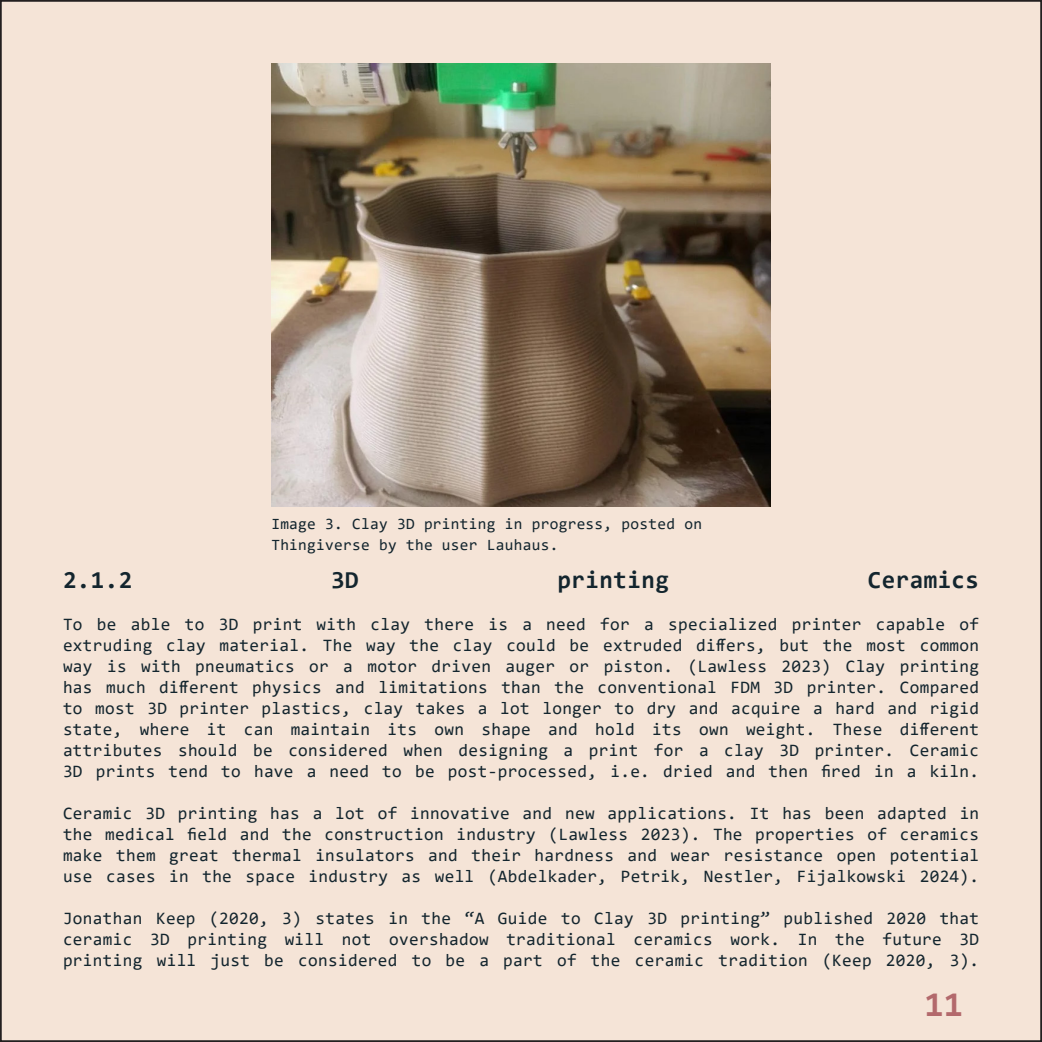
<style>
.page{position:relative;width:1042px;height:1042px;background:#fff}
.page>*{position:absolute;margin:0;border:0;box-sizing:border-box;transform-origin:0 0}
.Title_Page{font:700 35px "Consolas";color:#b3696c}
.Lower_Title{font:700 24.5px "Consolas";letter-spacing:.02em;color:#13252e}
.t1{font:17.5px/21px "Consolas";letter-spacing:.02em;color:#13252e;text-align:justify}
.Picture_Text{font:15.75px/21px "Consolas";letter-spacing:.02em;color:#13252e}
</style>
<div class="page">
<div style="left:1px;top:1px;width:1040px;height:1040px;background:#f5e4d7"></div>
<img style="left:271px;top:63px;width:499px;height:443px">
<p class="Picture_Text" style="left:271px;top:513px;width:432px">Image 3. Clay 3D printing in progress, posted on<br>Thingiverse by the user Lauhaus.</p>
<p class="Lower_Title" style="left:63px;top:564px;width:71px">2.1.2</p>
<p class="Lower_Title" style="left:331px;top:564px;width:29px">3D</p>
<p class="Lower_Title" style="left:558px;top:564px;width:113px">printing</p>
<p class="Lower_Title" style="left:868px;top:564px;width:113px">Ceramics</p>
<p class="t1" style="left:63px;top:613px;width:917px">To be able to 3D print with clay there is a need for a specialized printer capable of extruding clay material. The way the clay could be extruded differs, but the most common way is with pneumatics or a motor driven auger or piston. (Lawless 2023) Clay printing has much different physics and limitations than the conventional FDM 3D printer. Compared to most 3D printer plastics, clay takes a lot longer to dry and acquire a hard and rigid state, where it can maintain its own shape and hold its own weight. These different attributes should be considered when designing a print for a clay 3D printer. Ceramic 3D prints tend to have a need to be post-processed, i.e. dried and then fired in a kiln.</p>
<p class="t1" style="left:63px;top:802px;width:918px">Ceramic 3D printing has a lot of innovative and new applications. It has been adapted in the medical field and the construction industry (Lawless 2023). The properties of ceramics make them great thermal insulators and their hardness and wear resistance open potential use cases in the space industry as well (Abdelkader, Petrik, Nestler, Fijalkowski 2024).</p>
<p class="t1" style="left:63px;top:907px;width:918px">Jonathan Keep (2020, 3) states in the “A Guide to Clay 3D printing” published 2020 that ceramic 3D printing will not overshadow traditional ceramics work. In the future 3D printing will just be considered to be a part of the ceramic tradition (Keep 2020, 3).</p>
<p class="Title_Page" style="left:924px;top:982px;width:40px">11</p>
</div>
